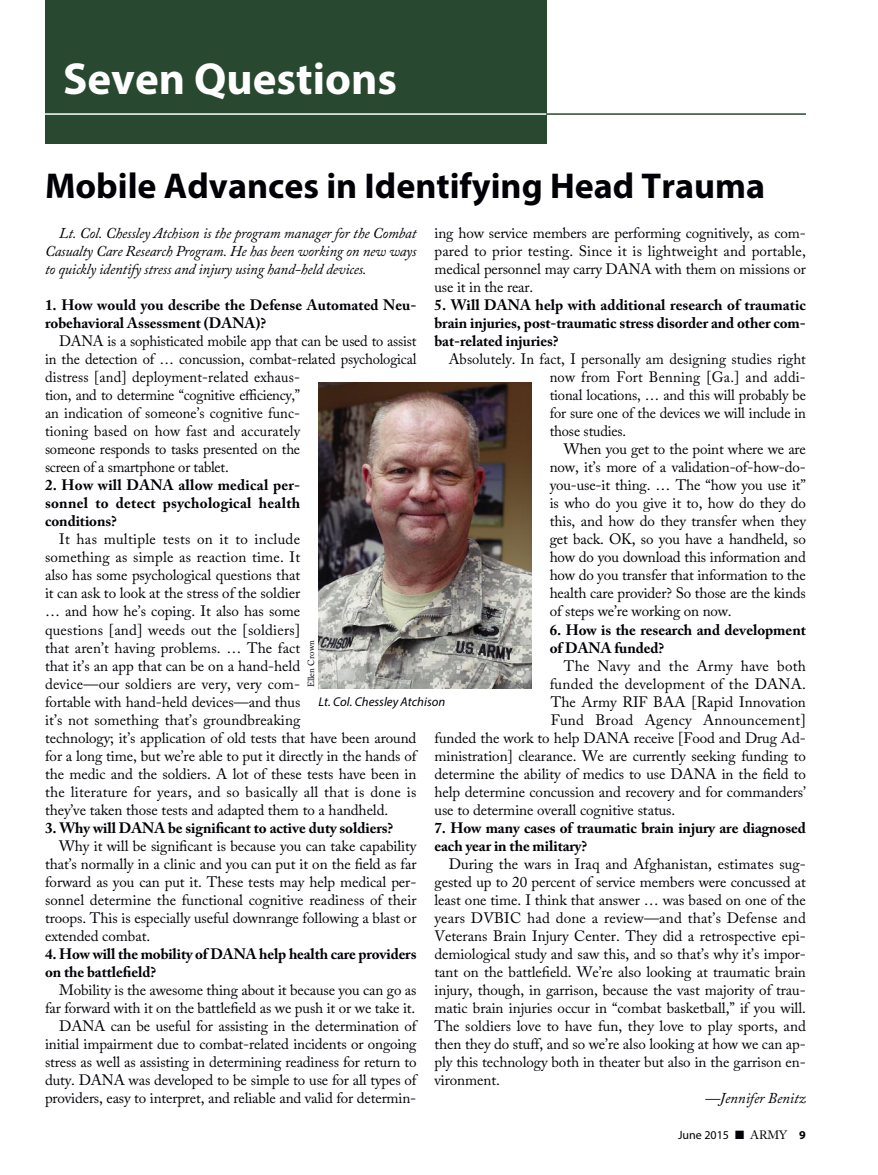
<style>
.page{position:relative;width:878px;height:1175px;background:#fff}
.page>*{position:absolute;margin:0;border:0;box-sizing:border-box;transform-origin:0 0}
.t1{font:700 45px "Myriad Pro";color:#fff}
.t2{font:700 36px "Myriad Pro";color:#000006}
.t3{font:15px/18px "Adobe Caslon Pro";letter-spacing:-.005em;color:#000006;text-align:justify}
.t4{font:700 15px/18px "Adobe Caslon Pro";letter-spacing:-.005em;color:#000006}
.t5{font:italic 15px/18px "Adobe Caslon Pro";letter-spacing:-.01em;color:#000006;text-align:justify}
.t6{font:15px "Adobe Caslon Pro";letter-spacing:.02em;color:#000006}
.t7{font:15px "Adobe Caslon Pro";letter-spacing:.015em;color:#000006}
.t8{font:italic 12.75px "Myriad Pro";color:#000006}
.t9{font:12px "Myriad Pro";color:#000006}
.t10{font:9px "Adobe Caslon Pro";color:#000006}
.s1{font-family:"Adobe Caslon Pro"}
.s2{font-weight:700}
</style>
<div class="page">
<div style="left:45px;top:0;width:501px;height:143px;background:#294830"></div>
<hr style="left:45px;top:113px;width:761px;height:2px;background:#294830">
<hr style="left:45px;top:113px;width:501px;height:2px;background:#fff">
<img style="left:318px;top:382px;width:213px;height:306px">
<h1 class="t1" style="left:63px;top:62px;width:335px">Seven Questions</h1>
<h2 class="t2" style="left:45px;top:172px;width:721px">Mobile Advances in Identifying Head Trauma</h2>
<p class="t3" style="left:434px;top:226px;width:373px">ing how service members are performing cognitively, as com&shy;pared to prior testing. Since it is lightweight and portable, medical personnel may carry DANA with them on missions or use it in the rear.</p>
<p class="t4" style="left:434px;top:298px;width:373px;text-align:justify">5. Will DANA help with additional research of traumatic brain injuries, post-traumatic stress disorder and other com&shy;bat-related injuries?</p>
<p class="t3" style="left:549px;top:352px;width:258px;text-indent:-101px">Absolutely. In fact, I personally am designing studies right now from Fort Benning [Ga.] and addi&shy;tional locations, … and this will probably be for sure one of the devices we will include in those studies.</p>
<p class="t3" style="left:549px;top:442px;width:258px;text-indent:14px">When you get to the point where we are now, it’s more of a validation-of-how-do&shy;you-use-it thing. … The “how you use it” is who do you give it to, how do they do this, and how do they transfer when they get back. OK, so you have a handheld, so how do you download this information and how do you transfer that information to the health care provider? So those are the kinds of steps we’re working on now.</p>
<p class="t4" style="left:549px;top:622px;width:258px">6. How is the research and development of DANA funded?</p>
<p class="t6" style="left:564px;top:660px;width:243px">The Navy and the Army have both</p>
<p class="t7" style="left:549px;top:678px;width:258px">funded the development of the DANA.</p>
<p class="t3" style="left:550px;top:694px;width:257px">The Army RIF BAA [Rapid Innovation</p>
<p class="t6" style="left:550px;top:714px;width:257px">Fund Broad Agency Announcement]</p>
<p class="t3" style="left:434px;top:730px;width:373px">funded the work to help DANA receive [Food and Drug Ad-</p>
<p class="t3" style="left:434px;top:748px;width:373px">ministration] clearance. We are currently seeking funding to</p>
<p class="t3" style="left:434px;top:766px;width:373px">determine the ability of medics to use DANA in the field to</p>
<p class="t3" style="left:434px;top:784px;width:373px">help determine concussion and recovery and for commanders’</p>
<p class="t3" style="left:434px;top:802px;width:242px">use to determine overall cognitive status.</p>
<p class="t4" style="left:434px;top:820px;width:373px">7. How many cases of traumatic brain injury are diagnosed each year in the military?</p>
<p class="t3" style="left:434px;top:856px;width:373px;text-indent:14px">During the wars in Iraq and Afghanistan, estimates sug&shy;gested up to 20 percent of service members were concussed at least one time. I think that answer … was based on one of the years DVBIC had done a review—and that’s Defense and Veterans Brain Injury Center. They did a retrospective epi&shy;demiological study and saw this, and so that’s why it’s impor&shy;tant on the battlefield. We’re also looking at traumatic brain injury, though, in garrison, because the vast majority of trau&shy;matic brain injuries occur in “combat basketball,” if you will.<br>The soldiers love to have fun, they love to play sports, and then they do stuff, and so we’re also looking at how we can ap&shy;ply this technology both in theater but also in the garrison en&shy;vironment.</p>
<p class="t5" style="left:705px;top:1090px;width:102px">—Jennifer Benitz</p>
<p class="t5" style="left:45px;top:226px;width:373px;text-indent:14px">Lt. Col. Chessley Atchison is the program manager for the Combat Casualty Care Research Program. He has been working on new ways to quickly identify stress and injury using hand-held devices.</p>
<p class="t4" style="left:45px;top:298px;width:373px">1. How would you describe the Defense Automated Neu&shy;robehavioral Assessment (DANA)?</p>
<p class="t3" style="left:45px;top:334px;width:373px;text-align:left;text-indent:14px">DANA is a sophisticated mobile app that can be used to assist in the detection of … concussion, combat-related psychological distress [and] deployment-related exhaus-<br>tion, and to determine “cognitive efficiency,”<br>an indication of someone’s cognitive func-<br>tioning based on how fast and accurately<br>someone responds to tasks presented on the<br>screen of a smartphone or tablet.</p>
<p class="t4" style="left:45px;top:478px;width:256px;text-align:justify">2. How will DANA allow medical per&shy;sonnel to detect psychological health conditions?</p>
<p class="t3" style="left:45px;top:532px;width:373px;text-align:left;text-indent:14px">It has multiple tests on it to include<br>something as simple as reaction time. It<br>also has some psychological questions that<br>it can ask to look at the stress of the soldier<br>… and how he’s coping. It also has some<br>questions [and] weeds out the [soldiers]<br>that aren’t having problems. … The fact<br>that it’s an app that can be on a hand-held<br>device—our soldiers are very, very com-<br>fortable with hand-held devices—and thus<br>it’s not something that’s groundbreaking<br>technology; it’s application of old tests that have been around for a long time, but we’re able to put it directly in the hands of the medic and the soldiers. A lot of these tests have been in the literature for years, and so basically all that is done is they’ve taken those tests and adapted them to a handheld.</p>
<p class="t4" style="left:45px;top:820px;width:350px">3. Why will DANA be significant to active duty soldiers?</p>
<p class="t3" style="left:45px;top:838px;width:373px;text-indent:14px">Why it will be significant is because you can take capability that’s normally in a clinic and you can put it on the field as far forward as you can put it. These tests may help medical per&shy;sonnel determine the functional cognitive readiness of their troops. This is especially useful downrange following a blast or extended combat.</p>
<p class="t4" style="left:45px;top:946px;width:373px">4. How will the mobility of DANA help health care providers on the battlefield?</p>
<p class="t3" style="left:45px;top:982px;width:373px;text-align:right">Mobility is the awesome thing about it because you can go as far forward with it on the battlefield as we push it or we take it.<br>DANA can be useful for assisting in the determination of initial impairment due to combat-related incidents or ongoing stress as well as assisting in determining readiness for return to duty. DANA was developed to be simple to use for all types of providers, easy to interpret, and reliable and valid for determin-</p>
<p class="t10" style="left:308px;top:687px;width:48px;rotate:-90deg">Ellen Crown</p>
<p class="t8" style="left:318px;top:697px;width:128px">Lt. Col. Chessley Atchison</p>
<p class="t9" style="left:678px;top:1130px;width:129px">June 2015 ■ <span class="s1">ARMY</span> <span class="s2">9</span></p>
</div>
